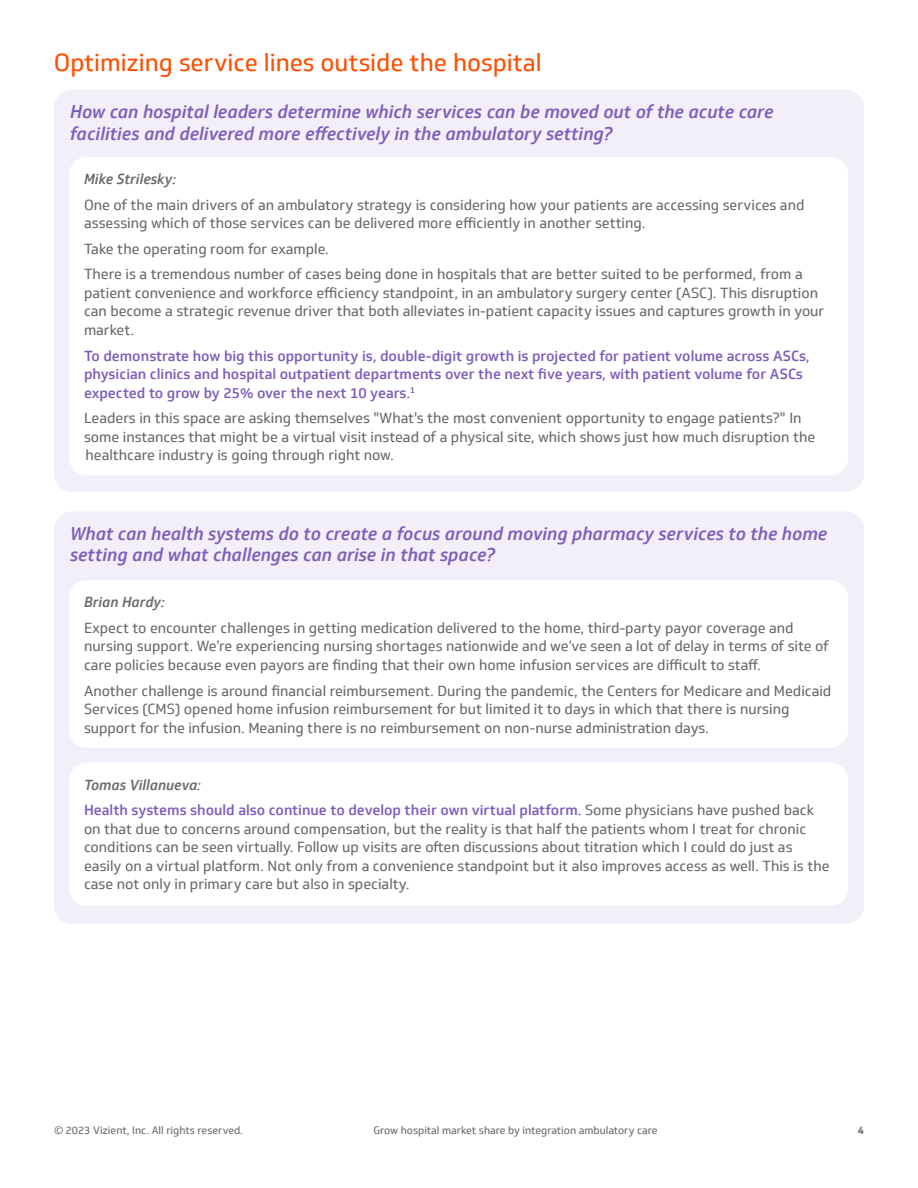
<style>
.page{position:relative;width:918px;height:1188px;background:#fff}
.page>*{position:absolute;margin:0;border:0;box-sizing:border-box;transform-origin:0 0}
.t1{font:24px "Soleto";color:#ff4e00}
.t2{font:italic 500 18px/21.6px "Soleto";color:#7f5eba}
.t3{font:14.25px/18.6px "Soleto";color:#696969}
.t4{font:500 14.25px/18.6px "Soleto";color:#7f5eba}
.t5{font:italic 500 14.25px "Soleto";color:#696969}
.t6{font:10.5px "Soleto";color:#696969}
.t7{font:700 10.5px "Soleto";color:#696969}
.s1{font-style:italic;color:#696969}
.s2{font-weight:400;color:#696969}
</style>
<div class="page">
<div style="left:54px;top:90px;width:810px;height:402px;background:#f2eff8;border-radius:18px"></div>
<div style="left:54px;top:512px;width:810px;height:412px;background:#f2eff8;border-radius:18px"></div>
<div style="left:69px;top:157px;width:779px;height:318px;background:#fff;border-radius:18px"></div>
<div style="left:69px;top:580px;width:779px;height:168px;background:#fff;border-radius:18px"></div>
<div style="left:69px;top:763px;width:779px;height:143px;background:#fff;border-radius:18px"></div>
<h1 class="t1" style="left:54px;top:48px;width:489px">Optimizing service lines outside the hospital</h1>
<p class="t2" style="left:70px;top:101px;width:705px">How can hospital leaders determine which services can be moved out of the acute care facilities and delivered more effectively in the ambulatory setting?</p>
<p class="t5" style="left:84px;top:170px;width:94px">Mike Strilesky:</p>
<p class="t3" style="left:84px;top:195px;width:722px">One of the main drivers of an ambulatory strategy is considering how your patients are accessing services and assessing which of those services can be delivered more efficiently in another setting.</p>
<p class="t3" style="left:84px;top:236px;width:720px;line-height:25.7px">Take the operating room for example.<br>There is a tremendous number of cases being done in hospitals that are better suited to be performed, from a</p>
<p class="t3" style="left:84px;top:284px;width:742px">patient convenience and workforce efficiency standpoint, in an ambulatory surgery center (ASC). This disruption can become a strategic revenue driver that both alleviates in-patient capacity issues and captures growth in your market.</p>
<p class="t4" style="left:84px;top:346px;width:727px">To demonstrate how big this opportunity is, double-digit growth is projected for patient volume across ASCs, physician clinics and hospital outpatient departments over the next five years, with patient volume for ASCs expected to grow by 25% over the next 10 years.<sup>1</sup></p>
<p class="t3" style="left:84px;top:409px;width:733px">Leaders in this space are asking themselves "What's the most convenient opportunity to engage patients?" In some instances that might be a virtual visit instead of a physical site, which shows just how much disruption the healthcare industry is going through right now.</p>
<p class="t2" style="left:70px;top:523px;width:759px">What can health systems do to create a focus around moving pharmacy services to the home setting and what challenges can arise in that space?</p>
<p class="t5" style="left:84px;top:593px;width:83px">Brian Hardy:</p>
<p class="t3" style="left:84px;top:619px;width:746px">Expect to encounter challenges in getting medication delivered to the home, third-party payor coverage and nursing support. We’re experiencing nursing shortages nationwide and we’ve seen a lot of delay in terms of site of care policies because even payors are finding that their own home infusion services are difficult to staff.</p>
<p class="t3" style="left:84px;top:681px;width:749px">Another challenge is around financial reimbursement. During the pandemic, the Centers for Medicare and Medicaid<br>Services (CMS) opened home infusion reimbursement for but limited it to days in which that there is nursing support for the infusion. Meaning there is no reimbursement on non-nurse administration days.</p>
<p class="t4" style="left:84px;top:772px;width:732px;line-height:25.7px"><span class="s1">Tomas Villanueva:<br></span>Health systems should also continue to develop their own virtual platform. <span class="s2">Some physicians have pushed back</span></p>
<p class="t3" style="left:84px;top:820px;width:747px">on that due to concerns around compensation, but the reality is that half the patients whom I treat for chronic conditions can be seen virtually. Follow up visits are often discussions about titration which I could do just as easily on a virtual platform. Not only from a convenience standpoint but it also improves access as well. This is the case not only in primary care but also in specialty.</p>
<p class="t6" style="left:54px;top:1124px;width:191px">© 2023 Vizient, Inc. All rights reserved.</p>
<p class="t6" style="left:374px;top:1124px;width:286px">Grow hospital market share by integration ambulatory care</p>
<p class="t7" style="left:858px;top:1124px;width:8px">4</p>
</div>
